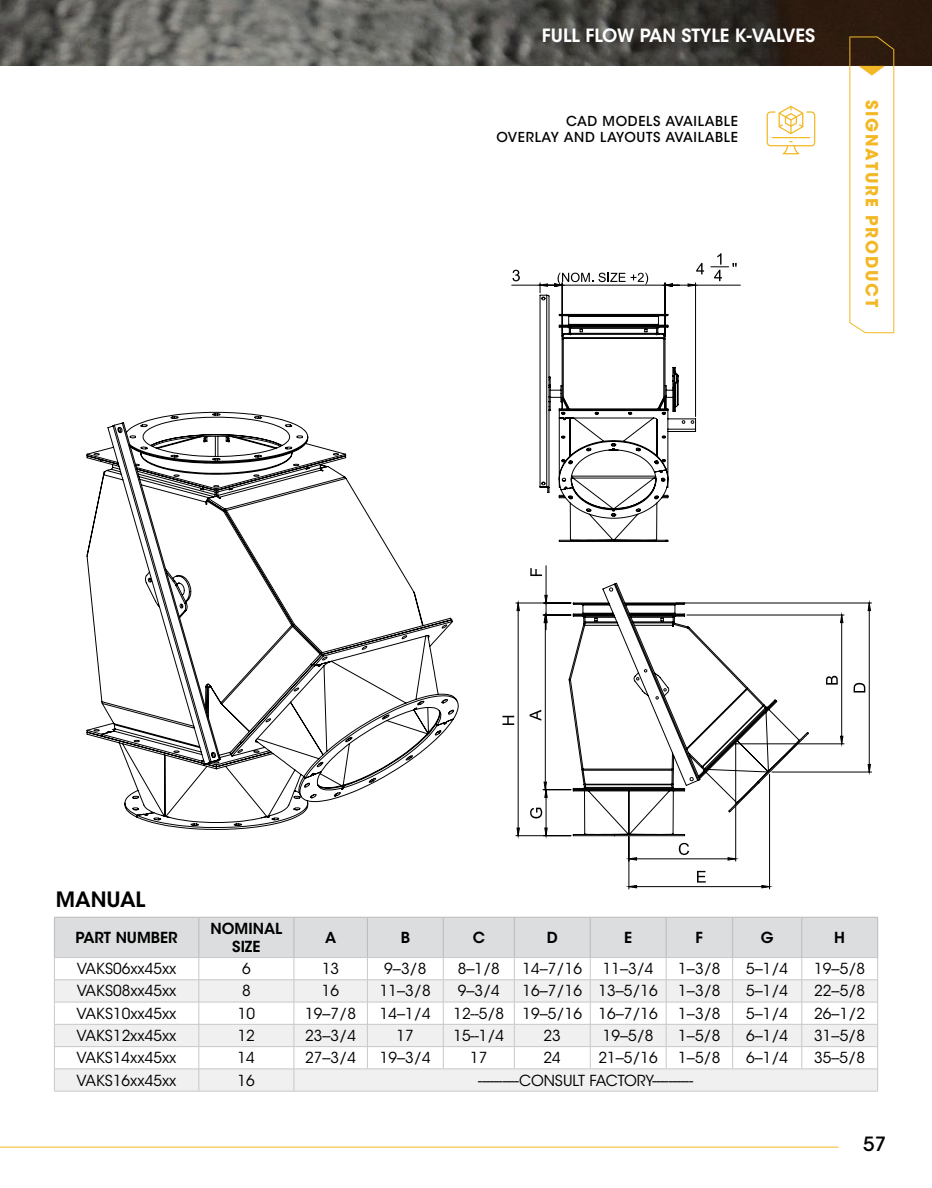
<style>
.page{position:relative;width:932px;height:1188px;background:#fff}
.page>*{position:absolute;margin:0;border:0;box-sizing:border-box;transform-origin:0 0}
.t1{font:600 21px "ITC Avant Garde Std";color:#000}
.t2{font:500 19.5px "ITC Avant Garde Std";color:#000}
.t3{font:600 18.15px "ITC Avant Garde Std";color:#fff}
.t4{font:700 16.65px "ITC Avant Garde Std";letter-spacing:.11em;color:#f2b826}
.t5{font:15.15px "ITC Avant Garde Std";color:#000}
.t6{font:600 15.15px/18px "ITC Avant Garde Std";color:#000;text-align:center}
.t7{font:500 13.65px/16.2px "ITC Avant Garde Std";letter-spacing:.05em;color:#000;text-align:right}
</style>
<div class="page">
<img style="left:0;top:0;width:932px;height:66px">
<svg style="left:848px;top:36px;width:46px;height:298px"></svg>
<hr style="left:54px;top:1091px;width:145px;height:1px;background:#c7c8ca">
<hr style="left:199px;top:1091px;width:95px;height:1px;background:#c7c8ca">
<svg style="left:54px;top:917px;width:824px;height:174px"></svg>
<hr style="left:294px;top:1091px;width:73px;height:1px;background:#c7c8ca">
<hr style="left:367px;top:1091px;width:76px;height:1px;background:#c7c8ca">
<hr style="left:443px;top:1091px;width:71px;height:1px;background:#c7c8ca">
<hr style="left:514px;top:1091px;width:76px;height:1px;background:#c7c8ca">
<hr style="left:590px;top:1091px;width:76px;height:1px;background:#c7c8ca">
<hr style="left:666px;top:1091px;width:66px;height:1px;background:#c7c8ca">
<hr style="left:732px;top:1091px;width:69px;height:1px;background:#c7c8ca">
<hr style="left:801px;top:1091px;width:76px;height:1px;background:#c7c8ca">
<svg style="left:86px;top:411px;width:373px;height:419px"></svg>
<svg style="left:530px;top:568px;width:12px;height:8px"></svg>
<svg style="left:502px;top:716px;width:12px;height:9px"></svg>
<hr style="left:735px;top:742px;width:1px;height:119px;background:#000101">
<hr style="left:675px;top:603px;width:196px;height:1px;background:#000101">
<hr style="left:771px;top:772px;width:100px;height:1px;background:#000101">
<hr style="left:516px;top:603px;width:55px;height:1px;background:#000101">
<hr style="left:516px;top:835px;width:55px;height:1px;background:#000101">
<hr style="left:546px;top:566px;width:1px;height:37px;background:#000101">
<hr style="left:628px;top:836px;width:1px;height:53px;background:#000101">
<hr style="left:769px;top:774px;width:1px;height:115px;background:#000101">
<svg style="left:629px;top:871px;width:140px;height:17px"></svg>
<svg style="left:529px;top:595px;width:39px;height:8px"></svg>
<svg style="left:517px;top:603px;width:353px;height:233px"></svg>
<svg style="left:629px;top:836px;width:106px;height:25px"></svg>
<svg style="left:826px;top:615px;width:16px;height:129px"></svg>
<svg style="left:568px;top:583px;width:241px;height:253px"></svg>
<svg style="left:710px;top:253px;width:26px;height:28px"></svg>
<hr style="left:695px;top:285px;width:45px;height:1px;background:#000101">
<svg style="left:511px;top:263px;width:193px;height:279px"></svg>
<svg style="left:766px;top:106px;width:49px;height:48px"></svg>
<hr style="left:0;top:1147px;width:838px;height:1px;background:#f2b826">
<h1 class="t1" style="left:56px;top:886px;width:91px">MANUAL</h1>
<p class="t3" style="left:542px;top:24px;width:275px">FULL FLOW PAN STYLE K-VALVES</p>
<p class="t7" style="left:496px;top:113px;width:243px">CAD MODELS AVAILABLE<br>OVERLAY AND LAYOUTS AVAILABLE</p>
<p class="t4" style="left:882px;top:100px;width:209px;rotate:90deg">SIGNATURE PRODUCT</p>
<p class="t6" style="left:76px;top:928px;width:104px">PART NUMBER</p>
<p class="t6" style="left:210px;top:919px;width:73px">NOMINAL<br>SIZE</p>
<p class="t6" style="left:325px;top:928px;width:13px">A</p>
<p class="t6" style="left:400px;top:928px;width:11px">B</p>
<p class="t6" style="left:472px;top:928px;width:14px">C</p>
<p class="t6" style="left:547px;top:928px;width:12px">D</p>
<p class="t6" style="left:624px;top:928px;width:9px">E</p>
<p class="t6" style="left:695px;top:928px;width:9px">F</p>
<p class="t6" style="left:760px;top:928px;width:14px">G</p>
<p class="t6" style="left:834px;top:928px;width:12px">H</p>
<p class="t5" style="left:77px;top:960px;width:101px">VAKS06xx45xx</p>
<p class="t5" style="left:242px;top:960px;width:10px">6</p>
<p class="t5" style="left:322px;top:960px;width:19px">13</p>
<p class="t5" style="left:384px;top:960px;width:44px">9--3/8</p>
<p class="t5" style="left:457px;top:960px;width:44px">8--1/8</p>
<p class="t5" style="left:522px;top:960px;width:61px">14--7/16</p>
<p class="t5" style="left:602px;top:960px;width:52px">11--3/4</p>
<p class="t5" style="left:678px;top:960px;width:44px">1--3/8</p>
<p class="t5" style="left:746px;top:960px;width:44px">5--1/4</p>
<p class="t5" style="left:814px;top:960px;width:52px">19--5/8</p>
<p class="t5" style="left:77px;top:982px;width:101px">VAKS08xx45xx</p>
<p class="t5" style="left:242px;top:982px;width:10px">8</p>
<p class="t5" style="left:322px;top:982px;width:19px">16</p>
<p class="t5" style="left:380px;top:982px;width:52px">11--3/8</p>
<p class="t5" style="left:457px;top:982px;width:44px">9--3/4</p>
<p class="t5" style="left:522px;top:982px;width:137px">16--7/16 13--5/16</p>
<p class="t5" style="left:678px;top:982px;width:44px">1--3/8</p>
<p class="t5" style="left:746px;top:982px;width:44px">5--1/4</p>
<p class="t5" style="left:814px;top:982px;width:52px">22--5/8</p>
<p class="t5" style="left:77px;top:1004px;width:101px">VAKS10xx45xx</p>
<p class="t5" style="left:238px;top:1004px;width:19px">10</p>
<p class="t5" style="left:305px;top:1004px;width:52px">19--7/8</p>
<p class="t5" style="left:380px;top:1004px;width:52px">14--1/4</p>
<p class="t5" style="left:453px;top:1004px;width:206px">12--5/8 19--5/16 16--7/16</p>
<p class="t5" style="left:678px;top:1004px;width:44px">1--3/8</p>
<p class="t5" style="left:746px;top:1004px;width:44px">5--1/4</p>
<p class="t5" style="left:814px;top:1004px;width:52px">26--1/2</p>
<p class="t5" style="left:77px;top:1026px;width:101px">VAKS12xx45xx</p>
<p class="t5" style="left:238px;top:1026px;width:19px">12</p>
<p class="t5" style="left:305px;top:1026px;width:52px">23--3/4</p>
<p class="t5" style="left:396px;top:1026px;width:19px">17</p>
<p class="t5" style="left:453px;top:1026px;width:52px">15--1/4</p>
<p class="t5" style="left:543px;top:1026px;width:19px">23</p>
<p class="t5" style="left:602px;top:1026px;width:52px">19--5/8</p>
<p class="t5" style="left:678px;top:1026px;width:44px">1--5/8</p>
<p class="t5" style="left:746px;top:1026px;width:44px">6--1/4</p>
<p class="t5" style="left:814px;top:1026px;width:52px">31--5/8</p>
<p class="t5" style="left:77px;top:1049px;width:101px">VAKS14xx45xx</p>
<p class="t5" style="left:238px;top:1049px;width:19px">14</p>
<p class="t5" style="left:305px;top:1049px;width:52px">27--3/4</p>
<p class="t5" style="left:380px;top:1049px;width:52px">19--3/4</p>
<p class="t5" style="left:470px;top:1049px;width:19px">17</p>
<p class="t5" style="left:543px;top:1049px;width:19px">24</p>
<p class="t5" style="left:598px;top:1049px;width:61px">21--5/16</p>
<p class="t5" style="left:678px;top:1049px;width:44px">1--5/8</p>
<p class="t5" style="left:746px;top:1049px;width:44px">6--1/4</p>
<p class="t5" style="left:814px;top:1049px;width:52px">35--5/8</p>
<p class="t5" style="left:77px;top:1071px;width:101px">VAKS16xx45xx</p>
<p class="t5" style="left:238px;top:1071px;width:19px">16</p>
<p class="t5" style="left:478px;top:1071px;width:216px">----------CONSULT FACTORY----------</p>
<p class="t2" style="left:863px;top:1132px;width:25px">57</p>
</div>
